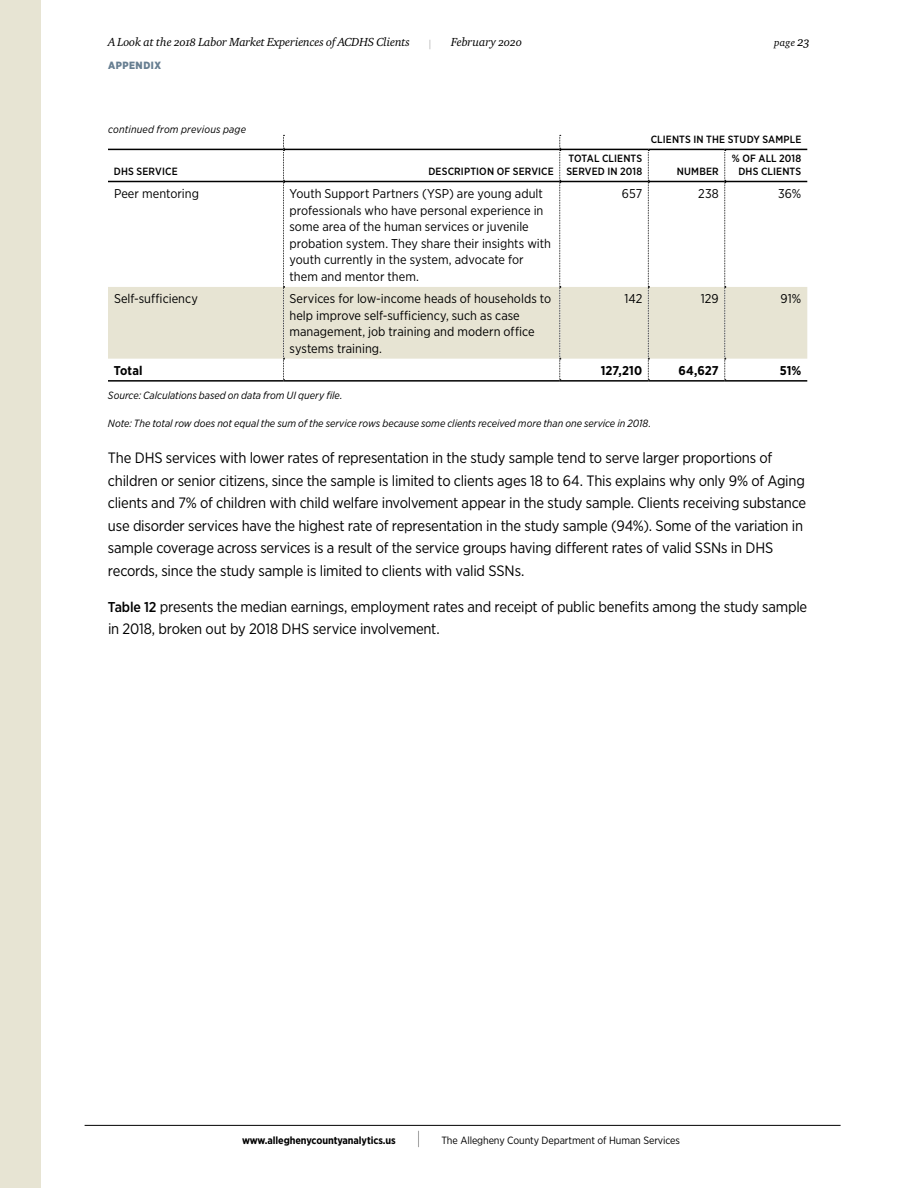
<style>
.page{position:relative;width:918px;height:1188px;background:#fff}
.page>*{position:absolute;margin:0;border:0;box-sizing:border-box;transform-origin:0 0}
.t1{font:15px/22.5px "Gotham Narrow";letter-spacing:-.015em;color:#000}
.t2{font:12.75px/16.5px "Gotham Narrow";color:#000}
.t3{font:700 12.75px "Gotham Narrow";color:#000}
.t4{font:12px "Charter ITC Regu Ital OS";letter-spacing:-.01em;color:#000}
.t5{font:italic 10.5px "Gotham Narrow";color:#000}
.t6{font:500 10.5px/13.5px "Gotham Narrow";letter-spacing:.015em;color:#000}
.t7{font:10.5px "Gotham Narrow";letter-spacing:-.01em;color:#000}
.t8{font:700 10.5px "Gotham Narrow";letter-spacing:-.01em;color:#000}
.t9{font:900 10.5px "Gotham Narrow";letter-spacing:.05em;color:#667e91}
.t10{font:10.5px "Charter ITC Regu Ital OS";color:#000}
.t11{font:100 10.5px "Gotham Narrow";color:#000}
.s1{font-size:13.5px}
.s2{font-weight:500;font-size:14.25px}
.s3{font-weight:100;font-size:18px}
</style>
<div class="page">
<div style="left:0;top:0;width:40px;height:1188px;background:#e7e4d3"></div>
<hr style="left:85px;top:1125px;width:756px;height:1px;background:#000">
<div style="left:108px;top:287px;width:699px;height:72px;background:#e7e4d3"></div>
<svg style="left:283px;top:135px;width:2px;height:245px"></svg>
<svg style="left:559px;top:135px;width:2px;height:245px"></svg>
<svg style="left:648px;top:150px;width:1px;height:230px"></svg>
<svg style="left:724px;top:150px;width:2px;height:230px"></svg>
<hr style="left:108px;top:149px;width:176px;height:1px;background:#000">
<hr style="left:284px;top:149px;width:276px;height:1px;background:#000">
<hr style="left:560px;top:149px;width:88px;height:1px;background:#000">
<hr style="left:648px;top:149px;width:77px;height:1px;background:#000">
<hr style="left:725px;top:149px;width:82px;height:1px;background:#000">
<hr style="left:108px;top:181px;width:176px;height:1px;background:#000">
<hr style="left:284px;top:181px;width:276px;height:1px;background:#000">
<hr style="left:560px;top:181px;width:88px;height:1px;background:#000">
<hr style="left:648px;top:181px;width:77px;height:1px;background:#000">
<hr style="left:725px;top:181px;width:82px;height:1px;background:#000">
<hr style="left:108px;top:380px;width:176px;height:2px;background:#000">
<hr style="left:284px;top:380px;width:276px;height:2px;background:#000">
<hr style="left:560px;top:380px;width:88px;height:2px;background:#000">
<hr style="left:648px;top:380px;width:77px;height:2px;background:#000">
<hr style="left:725px;top:380px;width:82px;height:2px;background:#000">
<p class="t4" style="left:108px;top:35px;width:303px">A Look at the 2018 Labor Market Experiences of ACDHS Clients</p>
<p class="t11" style="left:429px;top:38px;width:4px">|</p>
<p class="t4" style="left:451px;top:35px;width:73px">February 2020</p>
<p class="t10" style="left:774px;top:36px;width:37px">page <span class="s1">23</span></p>
<p class="t9" style="left:108px;top:58px;width:55px">APPENDIX</p>
<p class="t5" style="left:108px;top:123px;width:140px">continued from previous page</p>
<p class="t6" style="left:114px;top:165px;width:65px">DHS SERVICE</p>
<p class="t6" style="left:428px;top:165px;width:127px">DESCRIPTION OF SERVICE</p>
<p class="t6" style="left:566px;top:151px;width:77px">TOTAL CLIENTS<br>SERVED IN 2018</p>
<p class="t6" style="left:651px;top:133px;width:152px">CLIENTS IN THE STUDY SAMPLE</p>
<p class="t6" style="left:677px;top:165px;width:44px">NUMBER</p>
<p class="t6" style="left:732px;top:151px;width:71px;text-align:right">% OF ALL 2018<br>DHS CLIENTS</p>
<p class="t2" style="left:114px;top:186px;width:87px">Peer mentoring</p>
<p class="t2" style="left:290px;top:186px;width:263px">Youth Support Partners (YSP) are young adult professionals who have personal experience in some area of the human services or juvenile probation system. They share their insights with youth currently in the system, advocate for them and mentor them.</p>
<p class="t2" style="left:622px;top:186px;width:22px">657</p>
<p class="t2" style="left:698px;top:186px;width:22px">238</p>
<p class="t2" style="left:778px;top:186px;width:25px">36%</p>
<p class="t2" style="left:114px;top:290px;width:85px">Self-sufficiency</p>
<p class="t2" style="left:290px;top:290px;width:263px">Services for low-income heads of households to help improve self-sufficiency, such as case management, job training and modern office systems training.</p>
<p class="t2" style="left:625px;top:290px;width:19px">142</p>
<p class="t2" style="left:701px;top:290px;width:19px">129</p>
<p class="t2" style="left:781px;top:290px;width:22px">91%</p>
<p class="t3" style="left:114px;top:362px;width:30px">Total</p>
<p class="t3" style="left:601px;top:362px;width:43px">127,210</p>
<p class="t3" style="left:679px;top:362px;width:42px">64,627</p>
<p class="t3" style="left:780px;top:362px;width:23px">51%</p>
<p class="t5" style="left:108px;top:389px;width:236px">Source: Calculations based on data from UI query file.</p>
<p class="t5" style="left:108px;top:417px;width:545px">Note: The total row does not equal the sum of the service rows because some clients received more than one service in 2018.</p>
<p class="t1" style="left:108px;top:447px;width:700px">The DHS services with lower rates of representation in the study sample tend to serve larger proportions of children or senior citizens, since the sample is limited to clients ages 18 to 64. This explains why only 9% of Aging clients and 7% of children with child welfare involvement appear in the study sample. Clients receiving substance use disorder services have the highest rate of representation in the study sample (94%). Some of the variation in sample coverage across services is a result of the service groups having different rates of valid SSNs in DHS records, since the study sample is limited to clients with valid SSNs.</p>
<p class="t1" style="left:108px;top:595px;width:701px"><span class="s2">Table 12</span> presents the median earnings, employment rates and receipt of public benefits among the study sample in 2018, broken out by 2018 DHS service involvement.</p>
<p class="t8" style="left:242px;top:1133px;width:180px">www.alleghenycountyanalytics.us <span class="s3">|</span></p>
<p class="t7" style="left:441px;top:1134px;width:240px">The Allegheny County Department of Human Services</p>
</div>
